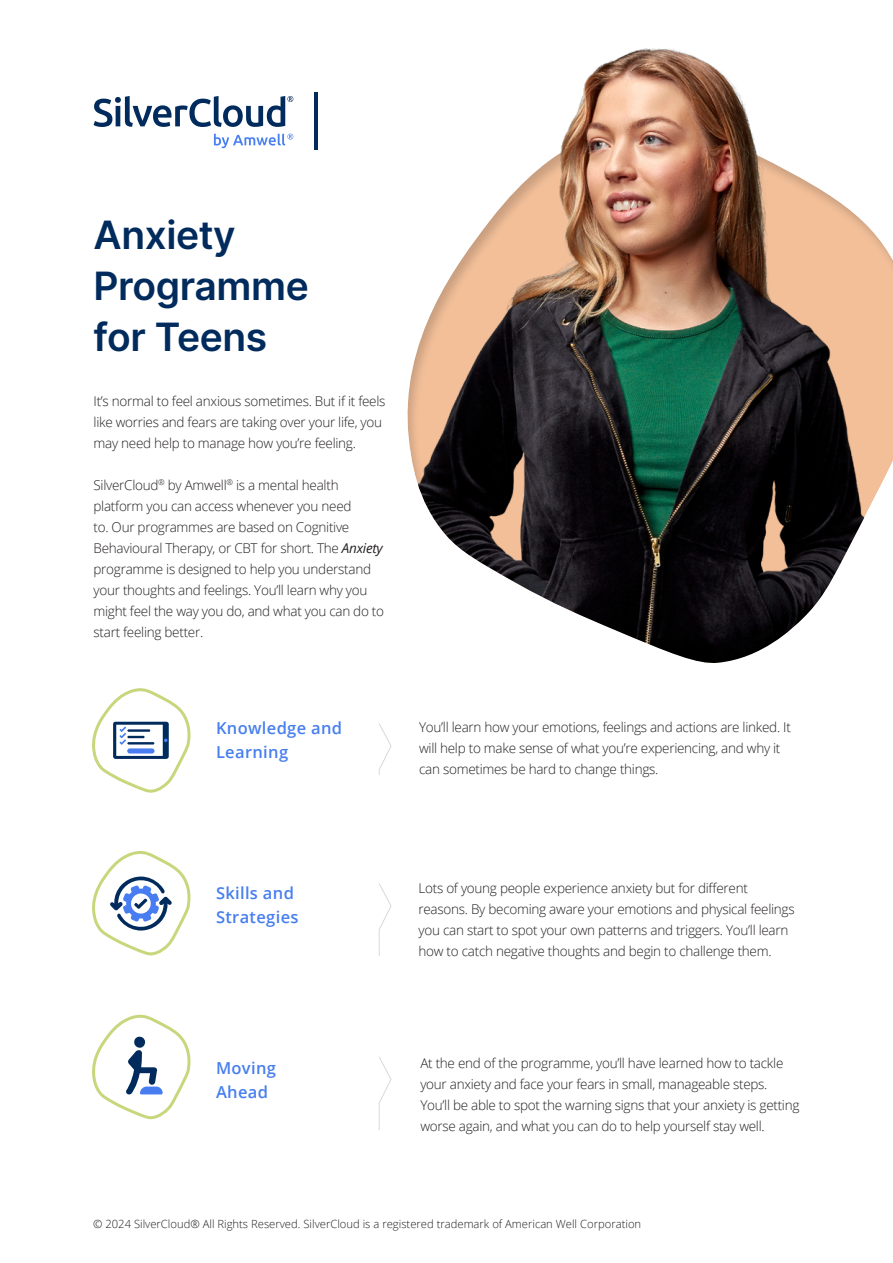
<style>
.page{position:relative;width:893px;height:1263px;background:#fff}
.page>*{position:absolute;margin:0;border:0;box-sizing:border-box;transform-origin:0 0}
.t1{font:600 39px/51px "Inter";letter-spacing:-.01em;color:#002b5c}
.H2_p1{font:600 16.5px/24px "Open Sans";letter-spacing:.02em;color:#477ef0}
.t2{font:300 13.5px/21px "Open Sans";letter-spacing:-.02em;color:#231f20}
.t3{font:300 11.25px "Open Sans";color:#231f20}
.s1{font-weight:400;font-style:italic}
</style>
<div class="page">
<img style="left:407px;top:48px;width:486px;height:615px">
<svg style="left:379px;top:723px;width:12px;height:52px"></svg>
<svg style="left:379px;top:883px;width:12px;height:73px"></svg>
<svg style="left:379px;top:1057px;width:12px;height:73px"></svg>
<svg style="left:92px;top:851px;width:99px;height:105px"></svg>
<svg style="left:92px;top:1014px;width:99px;height:106px"></svg>
<svg style="left:92px;top:688px;width:99px;height:105px"></svg>
<hr style="left:127px;top:742px;width:27px;height:2px;background:#002b5c">
<div style="left:127px;top:748px;width:28px;height:5px;background:#477df0;border-radius:3px"></div>
<hr style="left:315px;top:93px;width:3px;height:57px;background:#002b5c">
<svg style="left:94px;top:96px;width:199px;height:31px"></svg>
<svg style="left:214px;top:134px;width:79px;height:14px"></svg>
<h1 class="t1" style="left:94px;top:209px;width:217px">Anxiety<br>Programme for Teens</h1>
<p class="t2" style="left:94px;top:390px;width:293px">It’s normal to feel anxious sometimes. But if it feels like worries and fears are taking over your life, you may need help to manage how you’re feeling.</p>
<p class="t2" style="left:94px;top:474px;width:292px">SilverCloud<sup>®</sup> by Amwell<sup>®</sup> is a mental health platform you can access whenever you need<br>to. Our programmes are based on Cognitive Behavioural Therapy, or CBT for short. The <span class="s1">Anxiety </span>programme is designed to help you understand your thoughts and feelings. You’ll learn why you might feel the way you do, and what you can do to start feeling better.</p>
<p class="H2_p1" style="left:216px;top:716px;width:128px">Knowledge and<br>Learning</p>
<p class="t2" style="left:419px;top:716px;width:373px">You’ll learn how your emotions, feelings and actions are linked. It will help to make sense of what you’re experiencing, and why it can sometimes be hard to change things.</p>
<p class="H2_p1" style="left:216px;top:880px;width:84px">Skills and<br>Strategies</p>
<p class="H2_p1" style="left:216px;top:1056px;width:62px">Moving<br>Ahead</p>
<p class="t2" style="left:418px;top:877px;width:378px">Lots of young people experience anxiety but for different reasons. By becoming aware your emotions and physical feelings you can start to spot your own patterns and triggers. You’ll learn how to catch negative thoughts and begin to challenge them.</p>
<p class="t2" style="left:420px;top:1052px;width:381px">At the end of the programme, you’ll have learned how to tackle your anxiety and face your fears in small, manageable steps.<br>You’ll be able to spot the warning signs that your anxiety is getting worse again, and what you can do to help yourself stay well.</p>
<p class="t3" style="left:93px;top:1216px;width:550px">© 2024 SilverCloud® All Rights Reserved. SilverCloud is a registered trademark of American Well Corporation</p>
</div>
